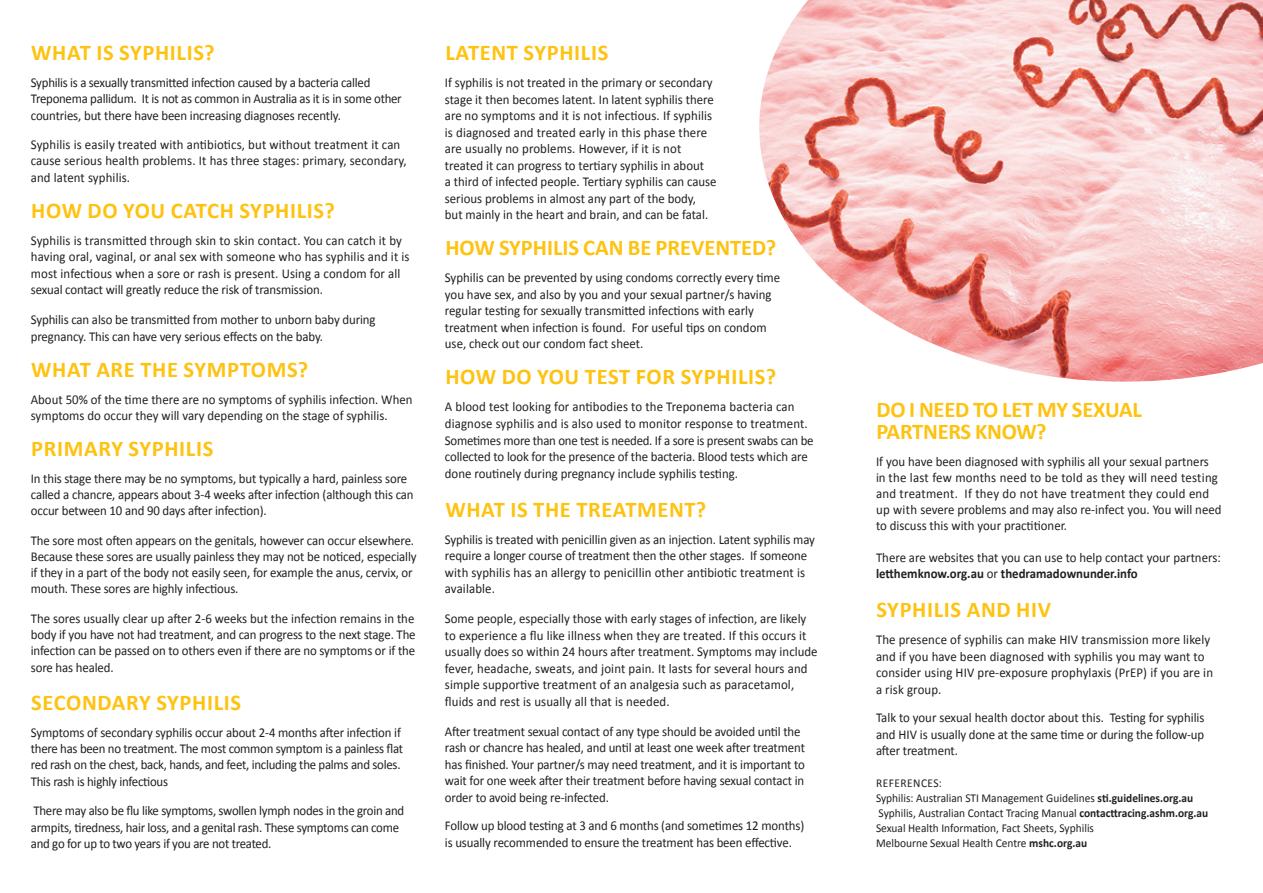
<style>
.page{position:relative;width:1263px;height:893px;background:#fff}
.page>*{position:absolute;margin:0;border:0;box-sizing:border-box;transform-origin:0 0}
.t1{font:700 22.5px "Calibri";letter-spacing:.03em;color:#fec210}
.t2{font:700 22.5px/22.5px "Calibri";letter-spacing:-.01em;color:#fec210}
.t3{font:700 22.5px "Calibri";color:#fec210}
.t4{font:13.5px/16.2px "Calibri";letter-spacing:-.01em;color:#231f20;scale:.95 1}
.t5{font:13.5px/16.5px "Calibri";letter-spacing:.01em;color:#231f20;scale:.95 1}
.t6{font:12px "Calibri";color:#231f20;scale:.95 1}
.t7{font:12px "Calibri";letter-spacing:.04em;color:#231f20;scale:.95 1}
.s1{font-weight:700}
</style>
<div class="page">
<img style="left:759px;top:0;width:504px;height:382px">
<p class="t1" style="left:31px;top:39px;width:185px">WHAT IS SYPHILIS?</p>
<p class="t4" style="left:31px;top:75px;width:392px">Syphilis is a sexually transmitted infection caused by a bacteria called<br>Treponema pallidum. It is not as common in Australia as it is in some other countries, but there have been increasing diagnoses recently.</p>
<p class="t5" style="left:31px;top:137px;width:397px">Syphilis is easily treated with antibiotics, but without treatment it can cause serious health problems. It has three stages: primary, secondary, and latent syphilis.</p>
<p class="t1" style="left:31px;top:196px;width:305px">HOW DO YOU CATCH SYPHILIS?</p>
<p class="t5" style="left:31px;top:232px;width:400px">Syphilis is transmitted through skin to skin contact. You can catch it by having oral, vaginal, or anal sex with someone who has syphilis and it is most infectious when a sore or rash is present. Using a condom for all sexual contact will greatly reduce the risk of transmission.</p>
<p class="t4" style="left:31px;top:312px;width:364px">Syphilis can also be transmitted from mother to unborn baby during pregnancy. This can have very serious effects on the baby.</p>
<p class="t1" style="left:31px;top:355px;width:279px">WHAT ARE THE SYMPTOMS?</p>
<p class="t4" style="left:31px;top:391px;width:403px">About 50% of the time there are no symptoms of syphilis infection. When symptoms do occur they will vary depending on the stage of syphilis.</p>
<p class="t1" style="left:31px;top:434px;width:184px">PRIMARY SYPHILIS</p>
<p class="t4" style="left:31px;top:470px;width:404px">In this stage there may be no symptoms, but typically a hard, painless sore called a chancre, appears about 3-4 weeks after infection (although this can occur between 10 and 90 days after infection).</p>
<p class="t4" style="left:31px;top:532px;width:408px">The sore most often appears on the genitals, however can occur elsewhere.<br>Because these sores are usually painless they may not be noticed, especially if they in a part of the body not easily seen, for example the anus, cervix, or mouth. These sores are highly infectious.</p>
<p class="t4" style="left:31px;top:610px;width:407px;text-align:justify">The sores usually clear up after 2-6 weeks but the infection remains in the body if you have not had treatment, and can progress to the next stage. The infection can be passed on to others even if there are no symptoms or if the sore has healed.</p>
<p class="t1" style="left:31px;top:688px;width:211px">SECONDARY SYPHILIS</p>
<p class="t4" style="left:31px;top:724px;width:393px">Symptoms of secondary syphilis occur about 2-4 months after infection if there has been no treatment. The most common symptom is a painless flat red rash on the chest, back, hands, and feet, including the palms and soles.<br>This rash is highly infectious</p>
<p class="t4" style="left:31px;top:803px;width:395px">There may also be flu like symptoms, swollen lymph nodes in the groin and armpits, tiredness, hair loss, and a genital rash. These symptoms can come and go for up to two years if you are not treated.</p>
<p class="t1" style="left:445px;top:39px;width:165px">LATENT SYPHILIS</p>
<p class="t4" style="left:445px;top:75px;width:283px">If syphilis is not treated in the primary or secondary</p>
<p class="t4" style="left:445px;top:91px;width:285px">stage it then becomes latent. In latent syphilis there</p>
<p class="t5" style="left:445px;top:108px;width:283px">are no symptoms and it is not infectious. If syphilis</p>
<p class="t5" style="left:445px;top:124px;width:278px">is diagnosed and treated early in this phase there</p>
<p class="t5" style="left:445px;top:141px;width:250px">are usually no problems. However, if it is not</p>
<p class="t4" style="left:445px;top:157px;width:274px">treated it can progress to tertiary syphilis in about</p>
<p class="t4" style="left:445px;top:174px;width:288px">a third of infected people. Tertiary syphilis can cause</p>
<p class="t4" style="left:445px;top:190px;width:266px">serious problems in almost any part of the body,</p>
<p class="t4" style="left:445px;top:207px;width:279px">but mainly in the heart and brain, and can be fatal.</p>
<p class="t3" style="left:445px;top:234px;width:332px">HOW SYPHILIS CAN BE PREVENTED?</p>
<p class="t4" style="left:445px;top:270px;width:354px">Syphilis can be prevented by using condoms correctly every time</p>
<p class="t4" style="left:445px;top:286px;width:345px">you have sex, and also by you and your sexual partner/s having</p>
<p class="t4" style="left:445px;top:303px;width:327px">regular testing for sexually transmitted infections with early</p>
<p class="t4" style="left:445px;top:319px;width:340px">treatment when infection is found. For useful tips on condom</p>
<p class="t4" style="left:445px;top:336px;width:210px">use, check out our condom fact sheet.</p>
<p class="t1" style="left:445px;top:363px;width:332px">HOW DO YOU TEST FOR SYPHILIS?</p>
<p class="t4" style="left:445px;top:399px;width:390px">A blood test looking for antibodies to the Treponema bacteria can diagnose syphilis and is also used to monitor response to treatment.<br>Sometimes more than one test is needed. If a sore is present swabs can be collected to look for the presence of the bacteria. Blood tests which are done routinely during pregnancy include syphilis testing.</p>
<p class="t1" style="left:445px;top:495px;width:263px">WHAT IS THE TREATMENT?</p>
<p class="t4" style="left:445px;top:531px;width:391px">Syphilis is treated with penicillin given as an injection. Latent syphilis may require a longer course of treatment then the other stages. If someone with syphilis has an allergy to penicillin other antibiotic treatment is available.</p>
<p class="t4" style="left:445px;top:610px;width:382px">Some people, especially those with early stages of infection, are likely</p>
<p class="t5" style="left:445px;top:627px;width:394px">to experience a flu like illness when they are treated. If this occurs it usually does so within 24 hours after treatment. Symptoms may include fever, headache, sweats, and joint pain. It lasts for several hours and simple supportive treatment of an analgesia such as paracetamol,</p>
<p class="t5" style="left:445px;top:693px;width:238px">fluids and rest is usually all that is needed.</p>
<p class="t4" style="left:445px;top:723px;width:380px">After treatment sexual contact of any type should be avoided until the rash or chancre has healed, and until at least one week after treatment has finished. Your partner/s may need treatment, and it is important to wait for one week after their treatment before having sexual contact in order to avoid being re-infected.</p>
<p class="t4" style="left:445px;top:817px;width:380px">Follow up blood testing at 3 and 6 months (and sometimes 12 months)</p>
<p class="t4" style="left:445px;top:834px;width:367px">is usually recommended to ensure the treatment has been effective.</p>
<p class="t2" style="left:876px;top:398px;width:267px">DO I NEED TO LET MY SEXUAL<br>PARTNERS KNOW?</p>
<p class="t4" style="left:876px;top:453px;width:365px">If you have been diagnosed with syphilis all your sexual partners in the last few months need to be told as they will need testing and treatment. If they do not have treatment they could end up with severe problems and may also re-infect you. You will need to discuss this with your practitioner.</p>
<p class="t4" style="left:876px;top:549px;width:364px">There are websites that you can use to help contact your partners: <span class="s1">letthemknow.org.au</span> or <span class="s1">thedramadownunder.info</span></p>
<p class="t1" style="left:876px;top:595px;width:176px">SYPHILIS AND HIV</p>
<p class="t5" style="left:876px;top:631px;width:356px">The presence of syphilis can make HIV transmission more likely and if you have been diagnosed with syphilis you may want to consider using HIV pre-exposure prophylaxis (PrEP) if you are in a risk group.</p>
<p class="t4" style="left:876px;top:709px;width:347px;text-align:justify">Talk to your sexual health doctor about this. Testing for syphilis and HIV is usually done at the same time or during the follow-up after treatment.</p>
<p class="t7" style="left:876px;top:775px;width:71px">REFERENCES:</p>
<p class="t6" style="left:876px;top:790px;width:336px">Syphilis: Australian STI Management Guidelines <span class="s1">sti.guidelines.org.au</span></p>
<p class="t6" style="left:878px;top:805px;width:349px">Syphilis, Australian Contact Tracing Manual <span class="s1">contacttracing.ashm.org.au</span></p>
<p class="t6" style="left:876px;top:820px;width:231px">Sexual Health Information, Fact Sheets, Syphilis</p>
<p class="t6" style="left:876px;top:835px;width:224px">Melbourne Sexual Health Centre <span class="s1">mshc.org.au</span></p>
</div>
